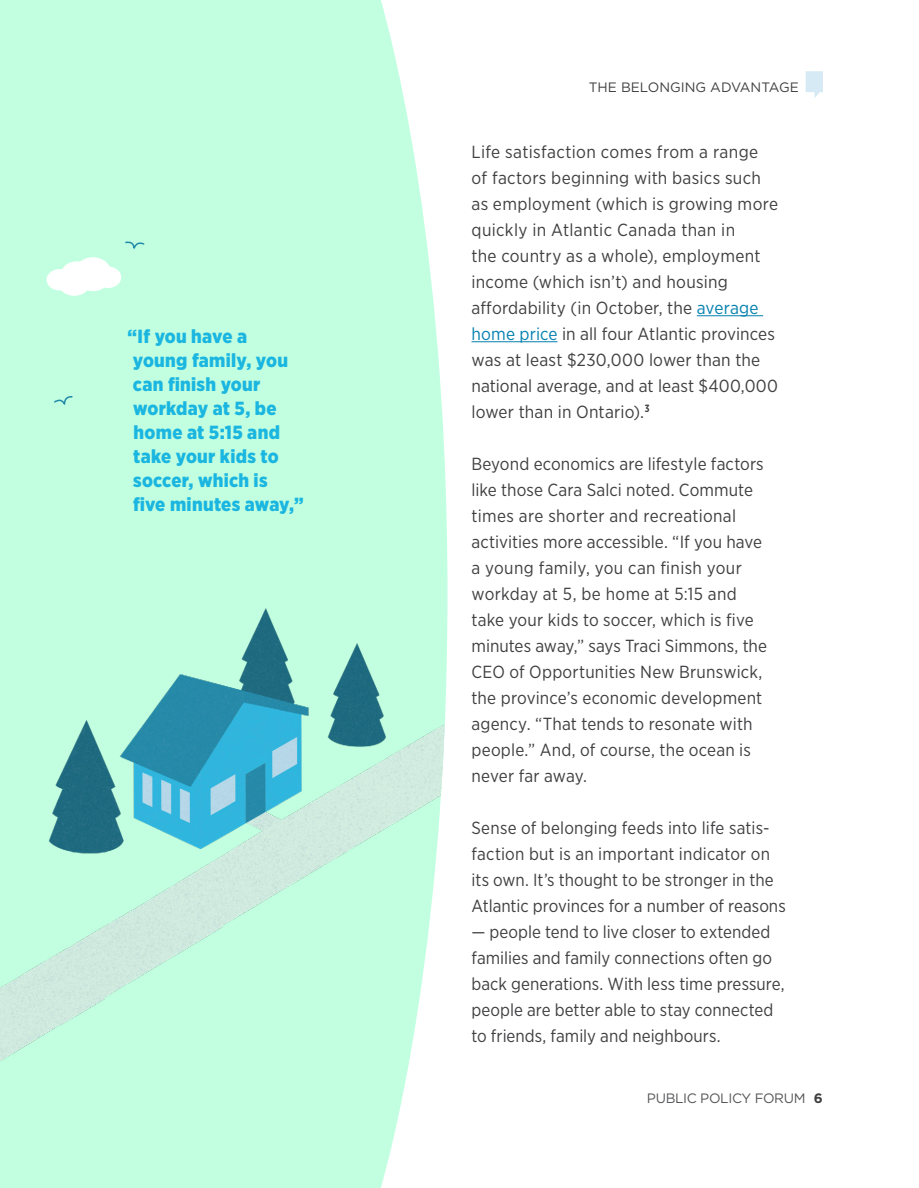
<style>
.page{position:relative;width:919px;height:1188px;background:#fff}
.page>*{position:absolute;margin:0;border:0;box-sizing:border-box;transform-origin:0 0}
.t1{font:900 19px/24px "Gotham Narrow";letter-spacing:.015em;color:#1bb6e0}
.t2{font:17.6px/26px "Gotham Narrow";letter-spacing:.005em;color:#404042}
.t3{font:13.6px "Gotham";color:#404042}
.t4{font:13.6px "Gotham";letter-spacing:-.025em;color:#555658}
.s1{color:#0681b0}
.s2{font-weight:700;color:#404042}
</style>
<div class="page">
<svg style="left:805px;top:71px;width:18px;height:27px"></svg>
<hr style="left:697px;top:315px;width:66px;height:1px;background:#0681b0">
<hr style="left:471px;top:341px;width:86px;height:1px;background:#0681b0">
<div style="left:0;top:0;width:447px;height:1188px;background:#c2ffe1"></div>
<div style="left:61px;top:261px;width:32px;height:26px;background:#fff;border-radius:50%"></div>
<div style="left:58px;top:270px;width:32px;height:26px;background:#fff;border-radius:50%"></div>
<div style="left:47px;top:269px;width:26px;height:22px;background:#fff;border-radius:50%"></div>
<div style="left:95px;top:267px;width:26px;height:21px;background:#fff;border-radius:50%"></div>
<div style="left:74px;top:257px;width:38px;height:34px;background:#fff;border-radius:50%"></div>
<svg style="left:124px;top:240px;width:22px;height:8px"></svg>
<img style="left:0;top:594px;width:447px;height:562px">
<svg style="left:53px;top:395px;width:20px;height:9px"></svg>
<p class="t1" style="left:127px;top:324px;width:178px">“If you have a young family, you can finish your workday at 5, be home at 5:15 and take your kids to soccer, which is<br>five minutes away,”</p>
<p class="t3" style="left:588px;top:78px;width:212px">THE BELONGING ADVANTAGE</p>
<p class="t2" style="left:471px;top:138px;width:308px">Life satisfaction comes from a range<br>of factors beginning with basics such as employment (which is growing more quickly in Atlantic Canada than in<br>the country as a whole), employment income (which isn’t) and housing affordability (in October, the <span class="s1">average home price</span> in all four Atlantic provinces was at least $230,000 lower than the national average, and at least $400,000 lower than in Ontario).<sup>3</sup></p>
<p class="t2" style="left:471px;top:450px;width:297px">Beyond economics are lifestyle factors like those Cara Salci noted. Commute times are shorter and recreational activities more accessible. “If you have a young family, you can finish your workday at 5, be home at 5:15 and take your kids to soccer, which is five minutes away,” says Traci Simmons, the CEO of Opportunities New Brunswick, the province’s economic development agency. “That tends to resonate with people.” And, of course, the ocean is never far away.</p>
<p class="t2" style="left:471px;top:814px;width:316px">Sense of belonging feeds into life satis&shy;faction but is an important indicator on its own. It’s thought to be stronger in the Atlantic provinces for a number of reasons</p>
<p class="t2" style="left:471px;top:918px;width:315px">— people tend to live closer to extended families and family connections often go back generations. With less time pressure, people are better able to stay connected to friends, family and neighbours.</p>
<p class="t4" style="left:647px;top:1089px;width:177px">PUBLIC POLICY FORUM <span class="s2">6</span></p>
</div>
